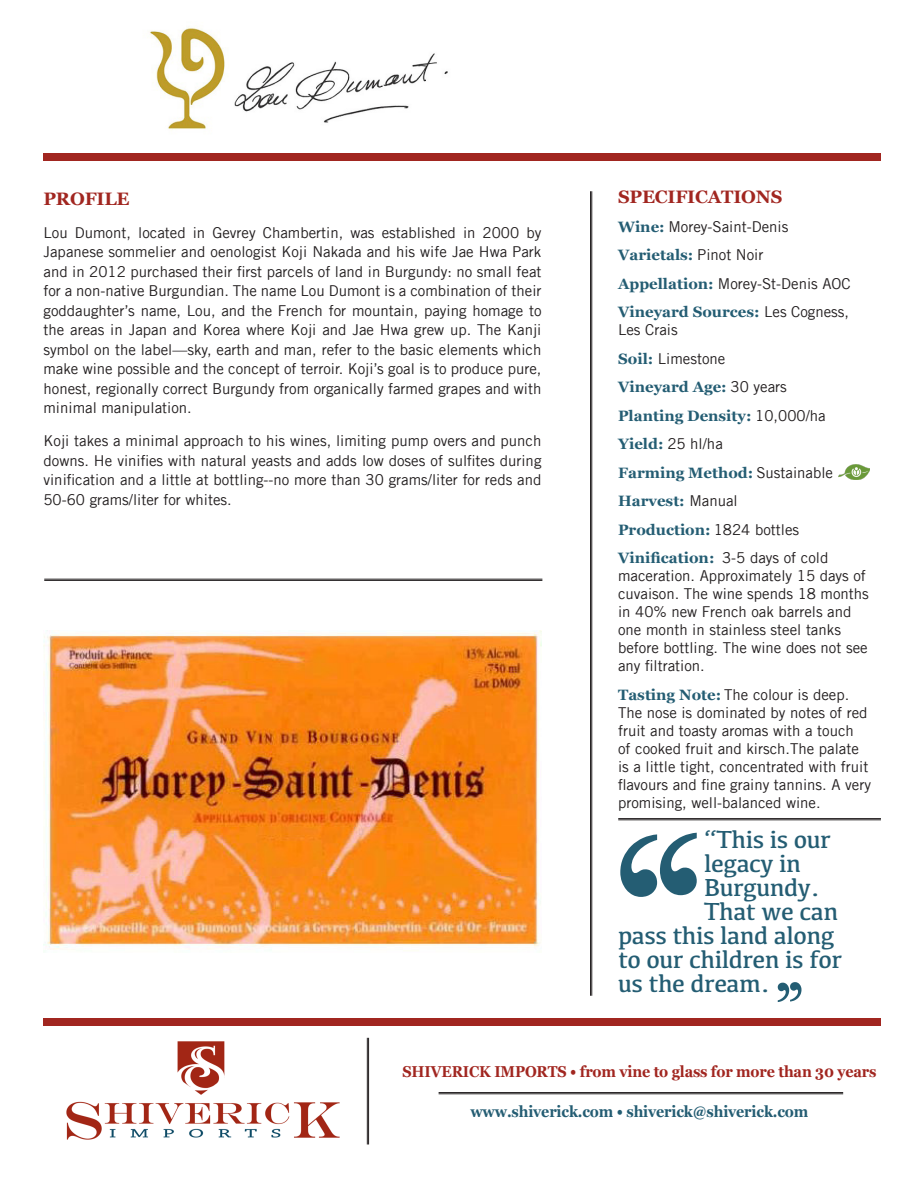
<style>
.page{position:relative;width:918px;height:1188px;background:#fff}
.page>*{position:absolute;margin:0;border:0;box-sizing:border-box;transform-origin:0 0}
.t1{font:25.5px "Kefa";letter-spacing:-.02em;color:#245d73}
.t2{font:700 18px "Georgia";letter-spacing:-.01em;color:#a12620}
.Address{font:700 15.75px "Georgia";letter-spacing:-.01em;color:#a12620;scale:.91 1}
.Address-2{font:700 15.75px "Georgia";letter-spacing:-.01em;color:#245d73;scale:.91 1}
.t3{font:15px/18px "Trade Gothic LT";color:#231f20}
.t4{font:700 15px "Georgia";color:#245d73}
.s1{font-family:"Georgia";font-weight:700;color:#245d73}
.s2{font-family:"Trade Gothic LT";font-weight:400;color:#231f20}
</style>
<div class="page">
<img style="left:149px;top:28px;width:299px;height:102px">
<svg style="left:620px;top:833px;width:77px;height:64px"></svg>
<svg style="left:777px;top:982px;width:25px;height:20px"></svg>
<img style="left:44px;top:631px;width:498px;height:320px">
<hr style="left:618px;top:818px;width:263px;height:1px;background:#231f20">
<hr style="left:618px;top:820px;width:263px;height:1px;background:#231f20">
<hr style="left:439px;top:1092px;width:404px;height:1px;background:#231f20">
<hr style="left:439px;top:1094px;width:404px;height:1px;background:#231f20">
<img style="left:838px;top:464px;width:32px;height:15px">
<div style="left:44px;top:153px;width:837px;height:7px;background:#a12620"></div>
<hr style="left:44px;top:579px;width:498px;height:1px;background:#231f20">
<hr style="left:44px;top:580px;width:498px;height:1px;background:#231f20">
<div style="left:44px;top:1018px;width:837px;height:7px;background:#a12620"></div>
<img style="left:66px;top:1041px;width:274px;height:99px">
<hr style="left:590px;top:191px;width:1px;height:805px;background:#231f20">
<hr style="left:592px;top:191px;width:1px;height:805px;background:#231f20">
<hr style="left:367px;top:1038px;width:1px;height:106px;background:#231f20">
<hr style="left:368px;top:1038px;width:1px;height:106px;background:#231f20">
<p class="t2" style="left:44px;top:185px;width:88px">PROFILE</p>
<p class="t3" style="left:44px;top:223px;width:500px;line-height:19.5px;text-align:justify">Lou Dumont, located in Gevrey Chambertin, was established in 2000 by Japanese sommelier and oenologist Koji Nakada and his wife Jae Hwa Park and in 2012 purchased their first parcels of land in Burgundy: no small feat for a non-native Burgundian. The name Lou Dumont is a combination of their goddaughter’s name, Lou, and the French for mountain, paying homage to the areas in Japan and Korea where Koji and Jae Hwa grew up. The Kanji symbol on the label—sky, earth and man, refer to the basic elements which make wine possible and the concept of terroir. Koji’s goal is to produce pure, honest, regionally correct Burgundy from organically farmed grapes and with minimal manipulation.</p>
<p class="t3" style="left:44px;top:431px;width:500px;line-height:19.5px;text-align:justify">Koji takes a minimal approach to his wines, limiting pump overs and punch downs. He vinifies with natural yeasts and adds low doses of sulfites during vinification and a little at bottling--no more than 30 grams/liter for reds and 50-60 grams/liter for whites.</p>
<p class="t2" style="left:618px;top:184px;width:166px">SPECIFICATIONS</p>
<p class="t3" style="left:618px;top:217px;width:172px"><span class="s1">Wine:</span> Morey-Saint-Denis</p>
<p class="t4" style="left:618px;top:244px;width:147px">Varietals: <span class="s2">Pinot Noir</span></p>
<p class="t3" style="left:618px;top:274px;width:234px"><span class="s1">Appellation:</span> Morey-St-Denis AOC</p>
<p class="t3" style="left:618px;top:303px;width:233px"><span class="s1">Vineyard Sources:</span> Les Cogness,<br>Les Crais</p>
<p class="t3" style="left:618px;top:349px;width:109px"><span class="s1">Soil:</span> Limestone</p>
<p class="t4" style="left:618px;top:376px;width:170px">Vineyard Age: <span class="s2">30 years</span></p>
<p class="t4" style="left:618px;top:404px;width:209px">Planting Density: <span class="s2">10,000/ha</span></p>
<p class="t3" style="left:618px;top:435px;width:106px"><span class="s1">Yield:</span> 25 hl/ha</p>
<p class="t4" style="left:618px;top:461px;width:216px">Farming Method: <span class="s2">Sustainable</span></p>
<p class="t4" style="left:618px;top:490px;width:121px">Harvest: <span class="s2">Manual</span></p>
<p class="t4" style="left:618px;top:518px;width:183px">Production: <span class="s2">1824 bottles</span></p>
<p class="t3" style="left:618px;top:549px;width:252px"><span class="s1">Vinification:</span> 3-5 days of cold maceration. Approximately 15 days of cuvaison. The wine spends 18 months in 40% new French oak barrels and one month in stainless steel tanks before bottling. The wine does not see any filtration.</p>
<p class="t3" style="left:618px;top:685px;width:254px"><span class="s1">Tasting Note:</span> The colour is deep.<br>The nose is dominated by notes of red fruit and toasty aromas with a touch<br>of cooked fruit and kirsch.The palate is a little tight, concentrated with fruit flavours and fine grainy tannins. A very promising, well-balanced wine.</p>
<p class="t1" style="left:704px;top:824px;width:128px">“This is our</p>
<p class="t1" style="left:704px;top:848px;width:98px">legacy in</p>
<p class="t1" style="left:704px;top:872px;width:117px">Burgundy.</p>
<p class="t1" style="left:704px;top:896px;width:136px">That we can</p>
<p class="t1" style="left:618px;top:920px;width:218px">pass this land along</p>
<p class="t1" style="left:618px;top:944px;width:225px">to our children is for</p>
<p class="t1" style="left:618px;top:968px;width:153px">us the dream.</p>
<p class="Address" style="left:402px;top:1060px;width:523px">SHIVERICK IMPORTS • from vine to glass for more than 30 years</p>
<p class="Address-2" style="left:470px;top:1100px;width:373px">www.shiverick.com • shiverick@shiverick.com</p>
</div>
